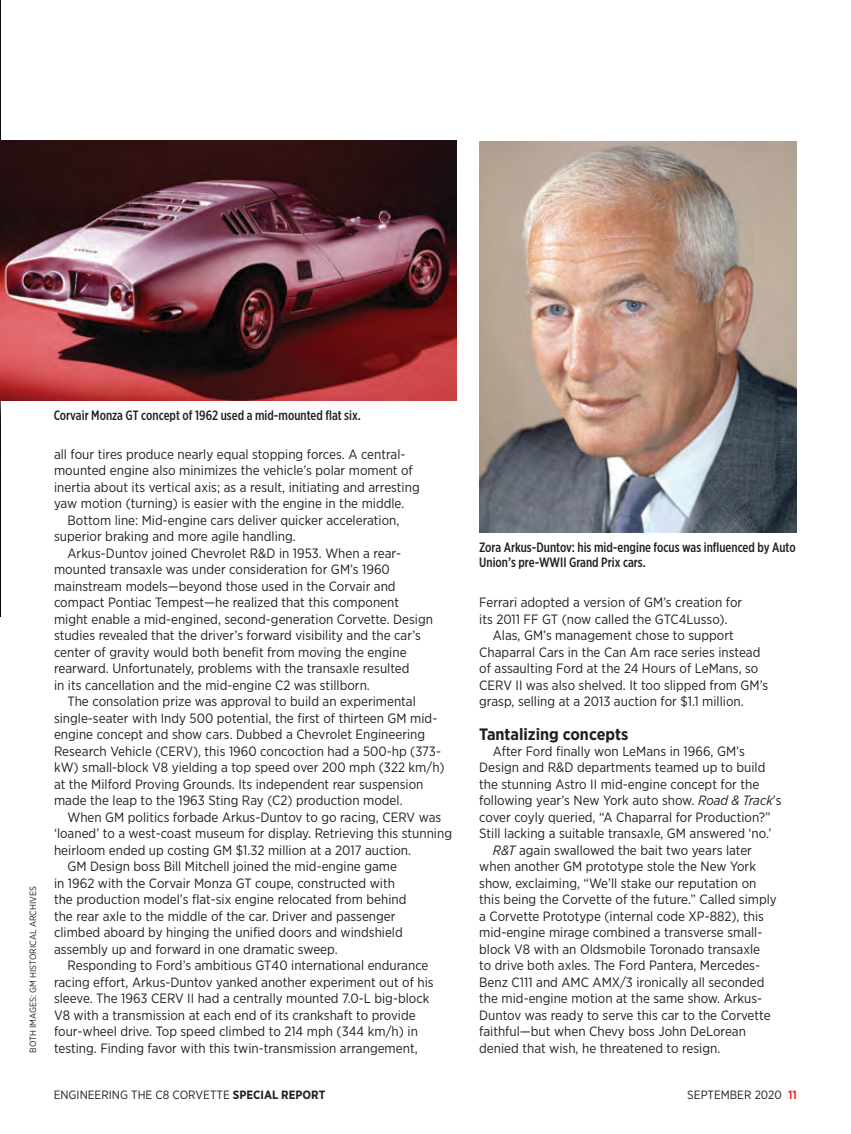
<style>
.page{position:relative;width:851px;height:1134px;background:#fff}
.page>*{position:absolute;margin:0;border:0;box-sizing:border-box;transform-origin:0 0}
.t1{font:700 16.5px "Gotham Narrow";color:#231f20}
.t2{font:13.5px/16.5px "Gotham Narrow";color:#231f20}
.t3{font:500 13.5px/15px "Gotham X Narrow";color:#231f20}
.t4{font:12px "Gotham Narrow";color:#231f20}
.t5{font:9px "Gotham Narrow";color:#231f20}
.s1{font-style:italic}
.s2{font-weight:700}
.s3{font-weight:700;color:#ee3224}
</style>
<div class="page">
<img style="left:0;top:0;width:1px;height:616px">
<img style="left:1px;top:141px;width:455px;height:259px">
<img style="left:479px;top:141px;width:317px;height:391px">
<p class="t5" style="left:27px;top:1053px;width:168px;rotate:-90deg">BOTH IMAGES: GM HISTORICAL ARCHIVES</p>
<p class="t3" style="left:54px;top:408px;width:309px">Corvair Monza GT concept of 1962 used a mid-mounted flat six.</p>
<p class="t2" style="left:54px;top:446px;width:353px">all four tires produce nearly equal stopping forces. A central-</p>
<p class="t2" style="left:54px;top:462px;width:360px">mounted engine also minimizes the vehicle’s polar moment of</p>
<p class="t2" style="left:54px;top:479px;width:367px">inertia about its vertical axis; as a result, initiating and arresting</p>
<p class="t2" style="left:54px;top:495px;width:352px">yaw motion (turning) is easier with the engine in the middle.</p>
<p class="t2" style="left:68px;top:512px;width:333px">Bottom line: Mid-engine cars deliver quicker acceleration,</p>
<p class="t2" style="left:54px;top:528px;width:243px">superior braking and more agile handling.</p>
<p class="t2" style="left:68px;top:545px;width:335px">Arkus-Duntov joined Chevrolet R&amp;D in 1953. When a rear-</p>
<p class="t2" style="left:54px;top:561px;width:337px">mounted transaxle was under consideration for GM’s 1960</p>
<p class="t2" style="left:54px;top:578px;width:343px">mainstream models—beyond those used in the Corvair and</p>
<p class="t2" style="left:54px;top:594px;width:346px">compact Pontiac Tempest—he realized that this component</p>
<p class="t2" style="left:54px;top:611px;width:380px">might enable a mid-engined, second-generation Corvette. Design</p>
<p class="t2" style="left:54px;top:627px;width:368px">studies revealed that the driver’s forward visibility and the car’s</p>
<p class="t2" style="left:54px;top:644px;width:354px">center of gravity would both benefit from moving the engine</p>
<p class="t2" style="left:54px;top:660px;width:357px">rearward. Unfortunately, problems with the transaxle resulted</p>
<p class="t2" style="left:54px;top:677px;width:317px">in its cancellation and the mid-engine C2 was stillborn.</p>
<p class="t2" style="left:68px;top:693px;width:350px">The consolation prize was approval to build an experimental</p>
<p class="t2" style="left:54px;top:710px;width:385px">single-seater with Indy 500 potential, the first of thirteen GM mid-</p>
<p class="t2" style="left:54px;top:726px;width:372px">engine concept and show cars. Dubbed a Chevrolet Engineering</p>
<p class="t2" style="left:54px;top:743px;width:388px">Research Vehicle (CERV), this 1960 concoction had a 500-hp (373-</p>
<p class="t2" style="left:54px;top:759px;width:392px">kW) small-block V8 yielding a top speed over 200 mph (322 km/h)</p>
<p class="t2" style="left:54px;top:776px;width:371px">at the Milford Proving Grounds. Its independent rear suspension</p>
<p class="t2" style="left:54px;top:792px;width:350px">made the leap to the 1963 Sting Ray (C2) production model.</p>
<p class="t2" style="left:68px;top:809px;width:375px">When GM politics forbade Arkus-Duntov to go racing, CERV was</p>
<p class="t2" style="left:54px;top:825px;width:399px">‘loaned’ to a west-coast museum for display. Retrieving this stunning</p>
<p class="t2" style="left:54px;top:842px;width:358px">heirloom ended up costing GM $1.32 million at a 2017 auction.</p>
<p class="t2" style="left:68px;top:858px;width:331px">GM Design boss Bill Mitchell joined the mid-engine game</p>
<p class="t2" style="left:54px;top:875px;width:342px">in 1962 with the Corvair Monza GT coupe, constructed with</p>
<p class="t2" style="left:54px;top:891px;width:354px">the production model’s flat-six engine relocated from behind</p>
<p class="t2" style="left:54px;top:908px;width:343px">the rear axle to the middle of the car. Driver and passenger</p>
<p class="t2" style="left:54px;top:924px;width:350px">climbed aboard by hinging the unified doors and windshield</p>
<p class="t2" style="left:54px;top:941px;width:285px">assembly up and forward in one dramatic sweep.</p>
<p class="t2" style="left:68px;top:957px;width:362px">Responding to Ford’s ambitious GT40 international endurance</p>
<p class="t2" style="left:54px;top:974px;width:381px">racing effort, Arkus-Duntov yanked another experiment out of his</p>
<p class="t2" style="left:54px;top:990px;width:377px">sleeve. The 1963 CERV II had a centrally mounted 7.0-L big-block</p>
<p class="t2" style="left:54px;top:1007px;width:363px">V8 with a transmission at each end of its crankshaft to provide</p>
<p class="t2" style="left:54px;top:1023px;width:365px">four-wheel drive. Top speed climbed to 214 mph (344 km/h) in</p>
<p class="t2" style="left:54px;top:1040px;width:365px">testing. Finding favor with this twin-transmission arrangement,</p>
<p class="t3" style="left:479px;top:540px;width:318px">Zora Arkus-Duntov: his mid-engine focus was influenced by Auto<br>Union’s pre-WWII Grand Prix cars.</p>
<p class="t2" style="left:479px;top:594px;width:264px">Ferrari adopted a version of GM’s creation for its 2011 FF GT (now called the GTC4Lusso).</p>
<p class="t2" style="left:479px;top:627px;width:290px;text-indent:14px">Alas, GM’s management chose to support Chaparral Cars in the Can Am race series instead of assaulting Ford at the 24 Hours of LeMans, so CERV II was also shelved. It too slipped from GM’s grasp, selling at a 2013 auction for $1.1 million.</p>
<p class="t1" style="left:479px;top:723px;width:151px">Tantalizing concepts</p>
<p class="t2" style="left:492px;top:743px;width:253px">After Ford finally won LeMans in 1966, GM’s</p>
<p class="t2" style="left:479px;top:759px;width:287px">Design and R&amp;D departments teamed up to build</p>
<p class="t2" style="left:479px;top:776px;width:281px">the stunning Astro II mid-engine concept for the</p>
<p class="t2" style="left:479px;top:792px;width:304px">following year’s New York auto show. <span class="s1">Road &amp; Track</span>’s</p>
<p class="t2" style="left:479px;top:809px;width:293px">cover coyly queried, “A Chaparral for Production?”</p>
<p class="t2" style="left:479px;top:825px;width:294px">Still lacking a suitable transaxle, GM answered ‘no.’</p>
<p class="t2" style="left:492px;top:842px;width:261px"><span class="s1">R&amp;T</span> again swallowed the bait two years later</p>
<p class="t2" style="left:479px;top:858px;width:278px">when another GM prototype stole the New York</p>
<p class="t2" style="left:479px;top:875px;width:279px">show, exclaiming, “We’ll stake our reputation on</p>
<p class="t2" style="left:479px;top:891px;width:299px">this being the Corvette of the future.” Called simply</p>
<p class="t2" style="left:479px;top:908px;width:286px">a Corvette Prototype (internal code XP-882), this</p>
<p class="t2" style="left:479px;top:924px;width:284px">mid-engine mirage combined a transverse small-</p>
<p class="t2" style="left:479px;top:941px;width:282px">block V8 with an Oldsmobile Toronado transaxle</p>
<p class="t2" style="left:479px;top:957px;width:282px">to drive both axles. The Ford Pantera, Mercedes-</p>
<p class="t2" style="left:479px;top:974px;width:287px">Benz C111 and AMC AMX/3 ironically all seconded</p>
<p class="t2" style="left:479px;top:990px;width:284px">the mid-engine motion at the same show. Arkus-</p>
<p class="t2" style="left:479px;top:1007px;width:293px">Duntov was ready to serve this car to the Corvette</p>
<p class="t2" style="left:479px;top:1023px;width:268px">faithful—but when Chevy boss John DeLorean</p>
<p class="t2" style="left:479px;top:1040px;width:242px">denied that wish, he threatened to resign.</p>
<p class="t4" style="left:54px;top:1087px;width:273px">ENGINEERING THE C8 CORVETTE <span class="s2">SPECIAL REPORT</span></p>
<p class="t4" style="left:687px;top:1087px;width:111px">SEPTEMBER 2020 <span class="s3">11</span></p>
</div>
